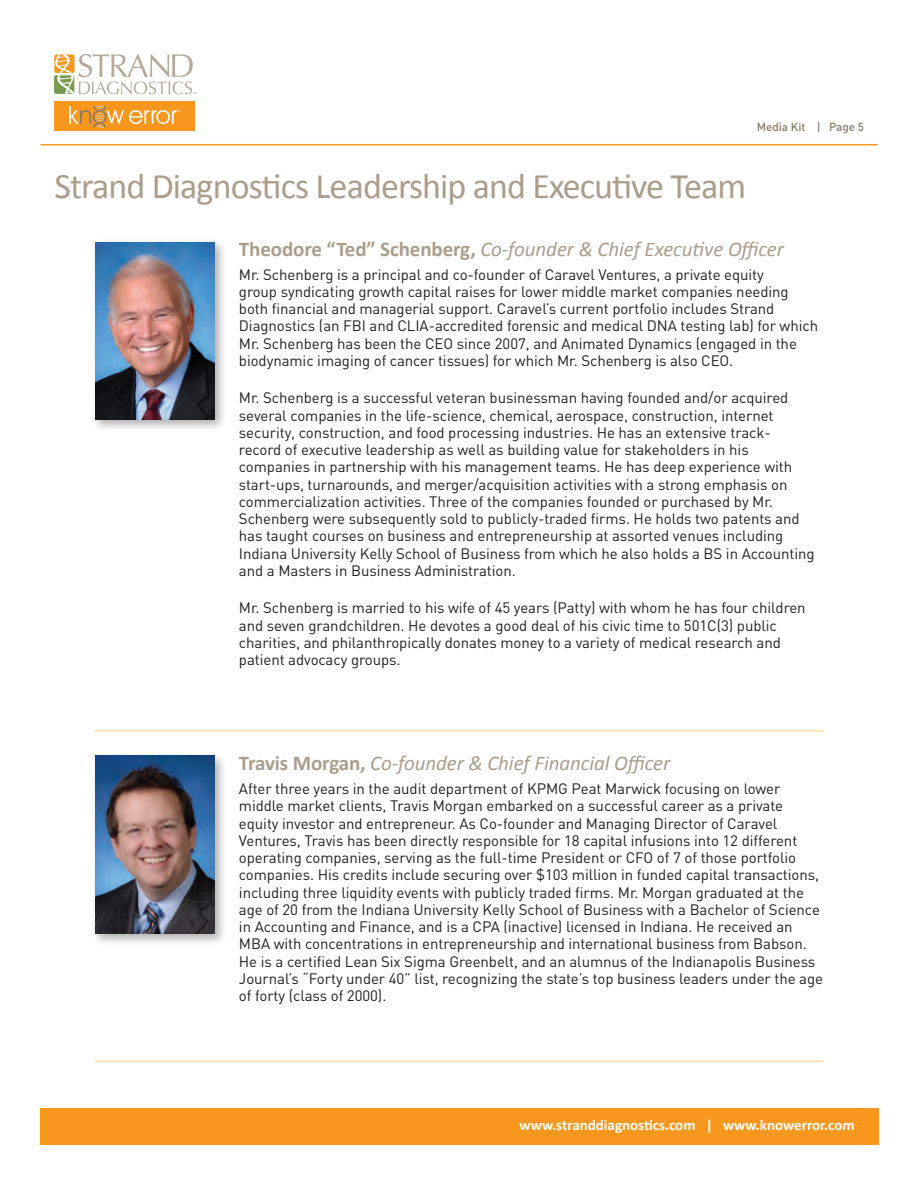
<style>
.page{position:relative;width:918px;height:1188px;background:#fff}
.page>*{position:absolute;margin:0;border:0;box-sizing:border-box;transform-origin:0 0}
.t1{font:36px "Calibri";letter-spacing:-.025em;color:#ab9d8c}
.t2{font:italic 21px "Calibri";letter-spacing:-.005em;color:#ab9d8c}
.t3{font:15px/17.2px "DIN";letter-spacing:-.005em;color:#231f20}
.t4{font:700 15px "Calibri";color:#fff}
.t5{font:500 11.7px "DIN";color:#8a7966}
.s1{font-weight:700;font-style:normal}
</style>
<div class="page">
<div style="left:41px;top:1108px;width:838px;height:37px;background:#f7971d"></div>
<svg style="left:54px;top:54px;width:143px;height:40px"></svg>
<div style="left:54px;top:101px;width:140px;height:30px;background:#f7971d"></div>
<svg style="left:69px;top:105px;width:111px;height:23px"></svg>
<hr style="left:40px;top:144px;width:838px;height:1px;background:#f7971d">
<div style="left:91px;top:238px;width:137px;height:195px;background:#231f20;opacity:.35"></div>
<img style="left:95px;top:242px;width:120px;height:178px">
<div style="left:91px;top:752px;width:137px;height:194px;background:#231f20;opacity:.35"></div>
<img style="left:95px;top:756px;width:120px;height:177px">
<hr style="left:94px;top:730px;width:730px;height:2px;background:#ffe09b">
<hr style="left:94px;top:1060px;width:730px;height:2px;background:#ffe09b">
<p class="t5" style="left:757px;top:119px;width:109px">Media Kit | Page 5</p>
<h1 class="t1" style="left:54px;top:164px;width:693px">Strand Diagnostics Leadership and Executive Team</h1>
<h2 class="t2" style="left:239px;top:236px;width:547px"><span class="s1">Theodore “Ted” Schenberg,</span> Co-founder &amp; Chief Executive Officer</h2>
<p class="t3" style="left:239px;top:265px;width:581px">Mr. Schenberg is a principal and co-founder of Caravel Ventures, a private equity<br>group syndicating growth capital raises for lower middle market companies needing both financial and managerial support. Caravel’s current portfolio includes Strand Diagnostics (an FBI and CLIA-accredited forensic and medical DNA testing lab) for which Mr. Schenberg has been the CEO since 2007, and Animated Dynamics (engaged in the biodynamic imaging of cancer tissues) for which Mr. Schenberg is also CEO.</p>
<p class="t3" style="left:239px;top:389px;width:577px">Mr. Schenberg is a successful veteran businessman having founded and/or acquired several companies in the life-science, chemical, aerospace, construction, internet security, construction, and food processing industries. He has an extensive track&shy;record of executive leadership as well as building value for stakeholders in his companies in partnership with his management teams. He has deep experience with start-ups, turnarounds, and merger/acquisition activities with a strong emphasis on commercialization activities. Three of the companies founded or purchased by Mr.<br>Schenberg were subsequently sold to publicly-traded firms. He holds two patents and has taught courses on business and entrepreneurship at assorted venues including Indiana University Kelly School of Business from which he also holds a BS in Accounting and a Masters in Business Administration.</p>
<p class="t3" style="left:239px;top:599px;width:568px">Mr. Schenberg is married to his wife of 45 years (Patty) with whom he has four children and seven grandchildren. He devotes a good deal of his civic time to 501C(3) public charities, and philanthropically donates money to a variety of medical research and patient advocacy groups.</p>
<h2 class="t2" style="left:239px;top:750px;width:433px"><span class="s1">Travis Morgan,</span> Co-founder &amp; Chief Financial Officer</h2>
<p class="t3" style="left:239px;top:780px;width:586px">After three years in the audit department of KPMG Peat Marwick focusing on lower middle market clients, Travis Morgan embarked on a successful career as a private equity investor and entrepreneur. As Co-founder and Managing Director of Caravel Ventures, Travis has been directly responsible for 18 capital infusions into 12 different operating companies, serving as the full-time President or CFO of 7 of those portfolio companies. His credits include securing over $103 million in funded capital transactions, including three liquidity events with publicly traded firms. Mr. Morgan graduated at the age of 20 from the Indiana University Kelly School of Business with a Bachelor of Science in Accounting and Finance, and is a CPA (inactive) licensed in Indiana. He received an MBA with concentrations in entrepreneurship and international business from Babson.<br>He is a certified Lean Six Sigma Greenbelt, and an alumnus of the Indianapolis Business Journal’s “Forty under 40” list, recognizing the state’s top business leaders under the age of forty (class of 2000).</p>
<p class="t4" style="left:519px;top:1116px;width:337px">www.stranddiagnostics.com | www.knowerror.com</p>
</div>
